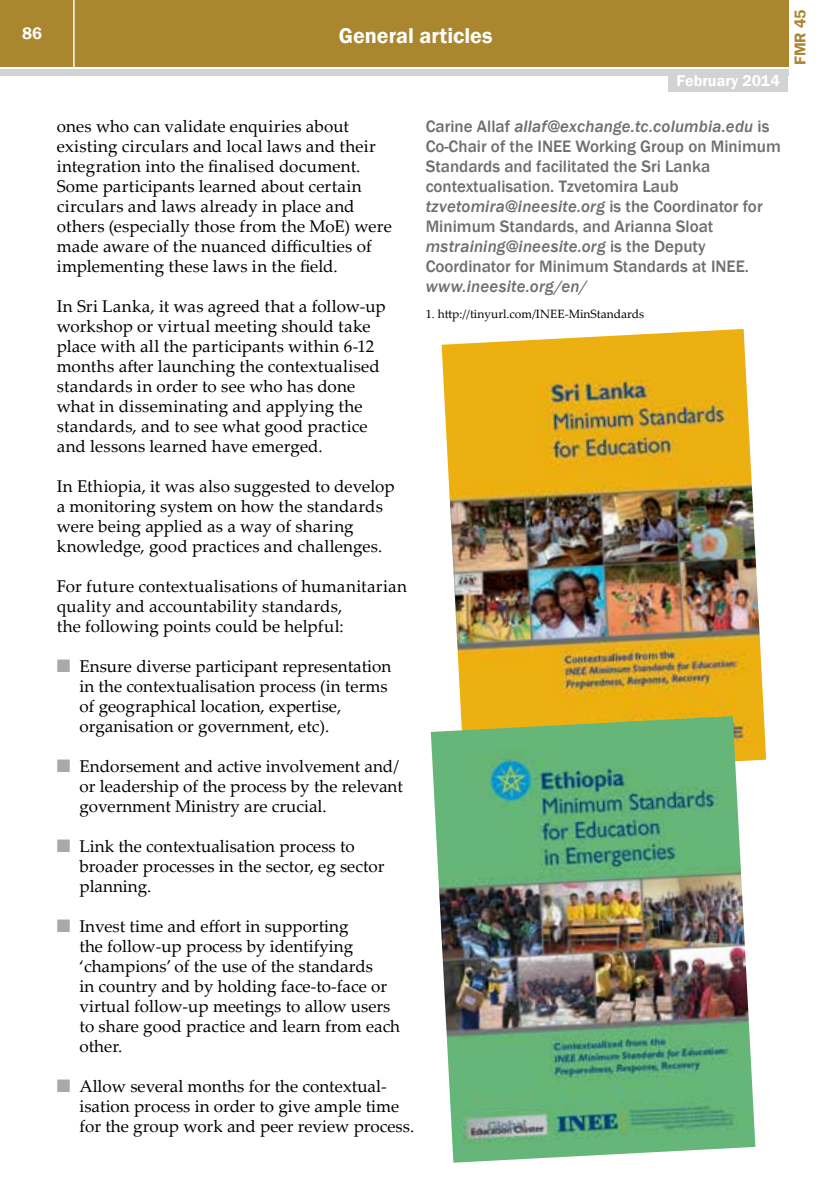
<style>
.page{position:relative;width:840px;height:1191px;background:#fff}
.page>*{position:absolute;margin:0;border:0;box-sizing:border-box;transform-origin:0 0}
.t1{font:600 22px "Franklin Gothic";color:#fff}
.t2{font:17px/20px "Palatino Linotype";color:#000}
.t3{font:500 17px/20px "Franklin Gothic";color:#6d6e71}
.t4{font:italic 500 17px "Franklin Gothic";letter-spacing:.015em;color:#6d6e71}
.t5{font:600 17px "Franklin Gothic";color:#fff}
.t6{font:600 16px "Franklin Gothic";color:#fff}
.t7{font:600 16px "Franklin Gothic";color:#aa862f}
.t8{font:12px "Palatino Linotype";color:#000}
.s1{color:#a7a9ac}
.s2{font-style:italic}
</style>
<div class="page">
<div style="left:0;top:0;width:787px;height:66px;background:#aa862f"></div>
<div style="left:0;top:69px;width:787px;height:6px;background:#d1d3d4"></div>
<hr style="left:73px;top:0;width:2px;height:67px;background:#fff">
<div style="left:668px;top:74px;width:119px;height:18px;background:#d1d3d4"></div>
<img style="left:441px;top:329px;width:324px;height:432px">
<img style="left:430px;top:716px;width:325px;height:446px">
<p class="t5" style="left:22px;top:23px;width:21px">86</p>
<p class="t1" style="left:338px;top:22px;width:155px">General articles</p>
<p class="t6" style="left:676px;top:71px;width:105px">February 2014</p>
<p class="t2" style="left:57px;top:116px;width:336px">ones who can validate enquiries about existing circulars and local laws and their integration into the finalised document.<br>Some participants learned about certain circulars and laws already in place and others (especially those from the MoE) were made aware of the nuanced difficulties of implementing these laws in the field.</p>
<p class="t2" style="left:57px;top:296px;width:330px">In Sri Lanka, it was agreed that a follow-up workshop or virtual meeting should take place with all the participants within 6-12 months after launching the contextualised standards in order to see who has done what in disseminating and applying the standards, and to see what good practice and lessons learned have emerged.</p>
<p class="t2" style="left:57px;top:475px;width:339px">In Ethiopia, it was also suggested to develop a monitoring system on how the standards were being applied as a way of sharing knowledge, good practices and challenges.</p>
<p class="t2" style="left:57px;top:575px;width:351px">For future contextualisations of humanitarian quality and accountability standards,<br>the following points could be helpful:</p>
<p class="t2" style="left:79px;top:656px;width:313px;text-indent:-23px"><span class="s1">■</span> Ensure diverse participant representation in the contextualisation process (in terms of geographical location, expertise, organisation or government, etc).</p>
<p class="t2" style="left:79px;top:756px;width:325px;text-indent:-23px"><span class="s1">■</span> Endorsement and active involvement and/ or leadership of the process by the relevant government Ministry are crucial.</p>
<p class="t2" style="left:79px;top:836px;width:306px;text-indent:-23px"><span class="s1">■</span> Link the contextualisation process to broader processes in the sector, eg sector planning.</p>
<p class="t2" style="left:79px;top:916px;width:322px;text-indent:-23px"><span class="s1">■</span> Invest time and effort in supporting<br>the follow-up process by identifying ‘champions’ of the use of the standards<br>in country and by holding face-to-face or virtual follow-up meetings to allow users to share good practice and learn from each other.</p>
<p class="t2" style="left:79px;top:1076px;width:336px;text-indent:-23px"><span class="s1">■</span> Allow several months for the contextual&shy;isation process in order to give ample time for the group work and peer review process.</p>
<p class="t3" style="left:425px;top:116px;width:356px">Carine Allaf <span class="s2">allaf@exchange.tc.columbia.edu</span> is Co-Chair of the INEE Working Group on Minimum Standards and facilitated the Sri Lanka contextualisation. Tzvetomira Laub <span class="s2">tzvetomira@ineesite.org</span> is the Coordinator for Minimum Standards, and Arianna Sloat <span class="s2">mstraining@ineesite.org</span> is the Deputy Coordinator for Minimum Standards at INEE.</p>
<p class="t4" style="left:425px;top:276px;width:163px">www.ineesite.org/en/</p>
<p class="t8" style="left:425px;top:305px;width:220px">1. http://tinyurl.com/INEE-MinStandards</p>
<p class="t7" style="left:789px;top:65px;width:57px;rotate:-90deg">FMR 45</p>
</div>
